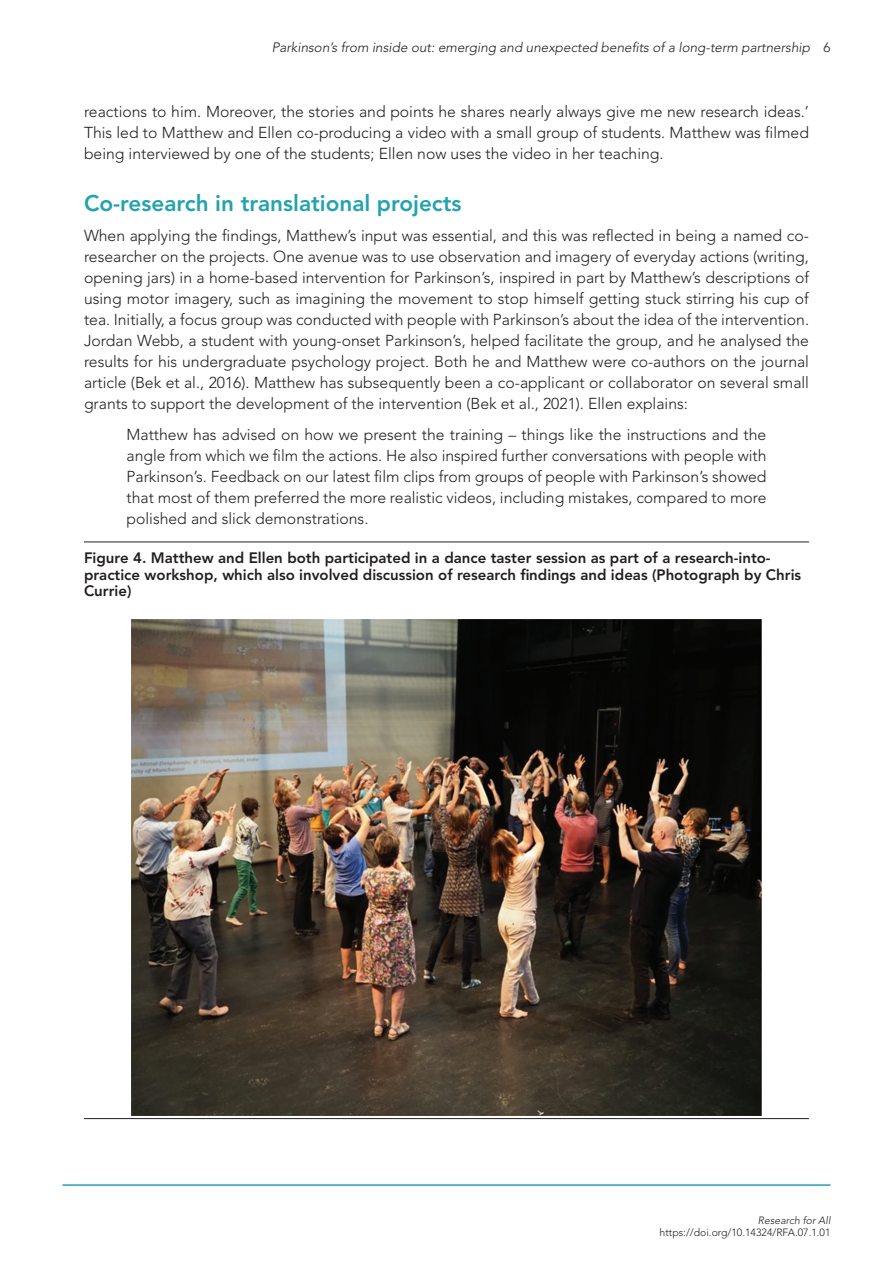
<style>
.page{position:relative;width:893px;height:1263px;background:#fff}
.page>*{position:absolute;margin:0;border:0;box-sizing:border-box;transform-origin:0 0}
.t1{font:800 22.5px "Avenir LT Std";color:#23a2b0}
.t2{font:300 15.75px/21px "Avenir LT Std";color:#231f20;text-align:justify}
.t3{font:800 15px/16.5px "Avenir LT Std";color:#231f20}
.t4{font:italic 300 13.5px "Avenir LT Std";color:#231f20}
.t5{font:300 10.5px "Avenir LT Std";color:#231f20}
.t6{font:italic 300 10.5px "Avenir LT Std";color:#231f20}
.s1{font-style:normal}
</style>
<div class="page">
<hr style="left:62px;top:1184px;width:768px;height:2px;background:#23a2b0">
<hr style="left:84px;top:541px;width:725px;height:1px;background:#231f20">
<hr style="left:84px;top:1118px;width:725px;height:1px;background:#231f20">
<img style="left:131px;top:619px;width:631px;height:497px">
<p class="t4" style="left:272px;top:40px;width:560px">Parkinson’s from inside out: emerging and unexpected benefits of a long-term partnership <span class="s1">6</span></p>
<p class="t2" style="left:84px;top:101px;width:726px">reactions to him. Moreover, the stories and points he shares nearly always give me new research ideas.’ This led to Matthew and Ellen co-producing a video with a small group of students. Matthew was filmed being interviewed by one of the students; Ellen now uses the video in her teaching.</p>
<h1 class="t1" style="left:84px;top:190px;width:379px">Co-research in translational projects</h1>
<p class="t2" style="left:84px;top:225px;width:727px">When applying the findings, Matthew’s input was essential, and this was reflected in being a named co&shy;researcher on the projects. One avenue was to use observation and imagery of everyday actions (writing, opening jars) in a home-based intervention for Parkinson’s, inspired in part by Matthew’s descriptions of using motor imagery, such as imagining the movement to stop himself getting stuck stirring his cup of tea. Initially, a focus group was conducted with people with Parkinson’s about the idea of the intervention.<br>Jordan Webb, a student with young-onset Parkinson’s, helped facilitate the group, and he analysed the results for his undergraduate psychology project. Both he and Matthew were co-authors on the journal article (Bek et al., 2016). Matthew has subsequently been a co-applicant or collaborator on several small grants to support the development of the intervention (Bek et al., 2021). Ellen explains:</p>
<p class="t2" style="left:127px;top:424px;width:641px">Matthew has advised on how we present the training – things like the instructions and the angle from which we film the actions. He also inspired further conversations with people with Parkinson’s. Feedback on our latest film clips from groups of people with Parkinson’s showed that most of them preferred the more realistic videos, including mistakes, compared to more polished and slick demonstrations.</p>
<p class="t3" style="left:84px;top:550px;width:719px">Figure 4. Matthew and Ellen both participated in a dance taster session as part of a research-into&shy;practice workshop, which also involved discussion of research findings and ideas (Photograph by Chris<br>Currie)</p>
<p class="t6" style="left:758px;top:1214px;width:74px">Research for All</p>
<p class="t5" style="left:659px;top:1226px;width:172px">https://doi.org/10.14324/RFA.07.1.01</p>
</div>
